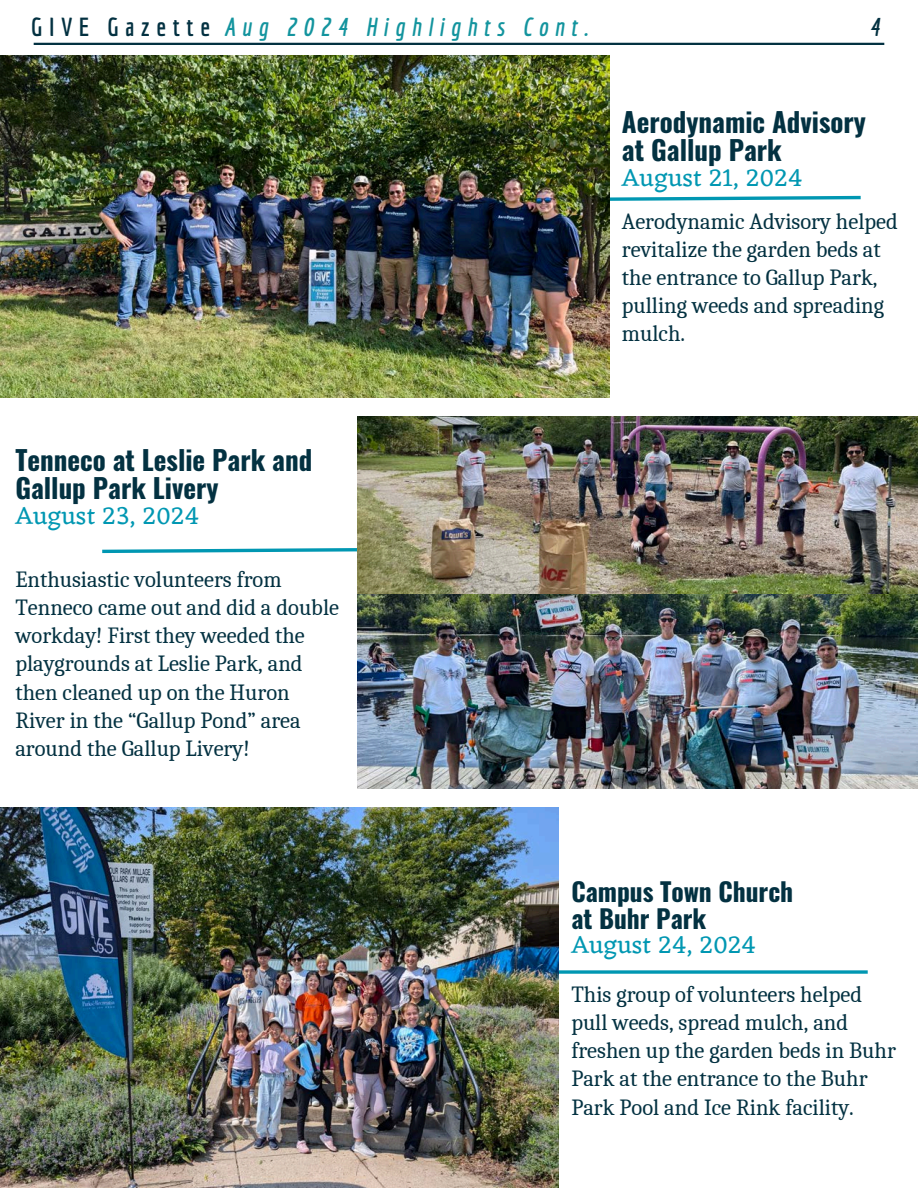
<style>
.page{position:relative;width:918px;height:1188px;background:#fff}
.page>*{position:absolute;margin:0;border:0;box-sizing:border-box;transform-origin:0 0}
.t1{font:700 27px/28.2px "Oswald";color:#033141}
.t2{font:25.5px "Eczar";color:#0097b2}
.t3{font:700 25.5px "Oswald";color:#033141}
.t4{font:italic 700 25.5px "Economica";letter-spacing:.255em;color:#13949e}
.t5{font:700 25.5px "Economica";letter-spacing:.255em;color:#033141}
.t6{font:italic 700 25.5px "Economica";color:#033141}
.t7{font:22.5px/28.2px "Caladea";color:#033141}
</style>
<div class="page">
<svg style="left:558px;top:970px;width:310px;height:4px"></svg>
<svg style="left:102px;top:548px;width:255px;height:6px"></svg>
<svg style="left:610px;top:195px;width:251px;height:6px"></svg>
<img style="left:0;top:55px;width:610px;height:342px">
<img style="left:0;top:808px;width:558px;height:380px">
<img style="left:357px;top:416px;width:561px;height:373px">
<hr style="left:34px;top:43px;width:850px;height:2px;background:#033141">
<p class="t5" style="left:31px;top:12px;width:181px">GIVE Gazette</p>
<p class="t4" style="left:224px;top:12px;width:365px">Aug 2024 Highlights Cont.</p>
<p class="t6" style="left:869px;top:12px;width:12px">4</p>
<p class="t1" style="left:622px;top:107px;width:246px">Aerodynamic Advisory at Gallup Park</p>
<p class="t2" style="left:622px;top:162px;width:182px">August 21, 2024</p>
<p class="t1" style="left:15px;top:445px;width:299px">Tenneco at Leslie Park and<br>Gallup Park Livery</p>
<p class="t2" style="left:15px;top:500px;width:185px">August 23, 2024</p>
<p class="t7" style="left:15px;top:566px;width:325px">Enthusiastic volunteers from<br>Tenneco came out and did a double workday! First they weeded the playgrounds at Leslie Park, and then cleaned up on the Huron<br>River in the “Gallup Pond” area around the Gallup Livery!</p>
<p class="t7" style="left:622px;top:207px;width:277px">Aerodynamic Advisory helped revitalize the garden beds at the entrance to Gallup Park, pulling weeds and spreading mulch.</p>
<p class="t3" style="left:571px;top:871px;width:223px">Campus Town Church</p>
<p class="t3" style="left:571px;top:898px;width:137px">at Buhr Park</p>
<p class="t2" style="left:571px;top:929px;width:186px">August 24, 2024</p>
<h1 class="t7" style="left:571px;top:981px;width:326px">This group of volunteers helped pull weeds, spread mulch, and freshen up the garden beds in Buhr<br>Park at the entrance to the Buhr<br>Park Pool and Ice Rink facility.</h1>
</div>
